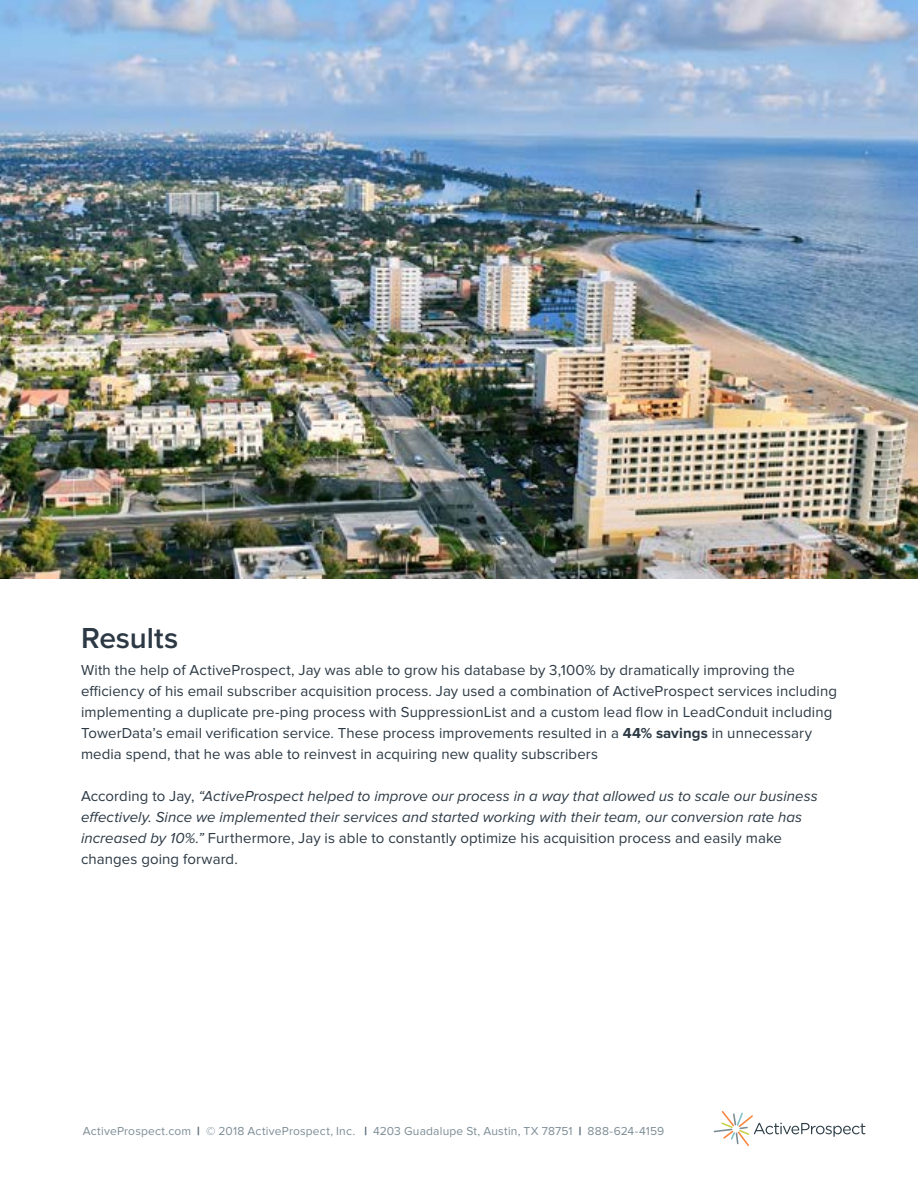
<style>
.page{position:relative;width:918px;height:1188px;background:#fff}
.page>*{position:absolute;margin:0;border:0;box-sizing:border-box;transform-origin:0 0}
.t1{font:600 30px "Proxima Nova";letter-spacing:-.005em;color:#2c3944}
.t2{font:15px/21px "Proxima Nova";letter-spacing:.005em;color:#2c3944}
.t3{font:italic 15px/21px "Proxima Nova";letter-spacing:.005em;color:#2c3944}
.t4{font:12px "Proxima Nova";letter-spacing:.015em;color:#7d8d96}
.s1{font-weight:700}
.s2{font-style:normal}
.s3{font-family:"Proxima Nova Extrabld";color:#556874}
</style>
<div class="page">
<svg style="left:714px;top:1111px;width:151px;height:35px"></svg>
<img style="left:0;top:0;width:918px;height:579px">
<h1 class="t1" style="left:81px;top:624px;width:99px">Results</h1>
<p class="t2" style="left:81px;top:660px;width:758px">With the help of ActiveProspect, Jay was able to grow his database by 3,100% by dramatically improving the efficiency of his email subscriber acquisition process. Jay used a combination of ActiveProspect services including implementing a duplicate pre-ping process with SuppressionList and a custom lead flow in LeadConduit including TowerData’s email verification service. These process improvements resulted in a <span class="s1">44% savings</span> in unnecessary media spend, that he was able to reinvest in acquiring new quality subscribers</p>
<p class="t3" style="left:81px;top:786px;width:738px"><span class="s2">According to Jay,</span> “ActiveProspect helped to improve our process in a way that allowed us to scale our business effectively. Since we implemented their services and started working with their team, our conversion rate has increased by 10%.” <span class="s2">Furthermore, Jay is able to constantly optimize his acquisition process and easily make changes going forward.</span></p>
<p class="t4" style="left:83px;top:1124px;width:583px">ActiveProspect.com <span class="s3">|</span> © 2018 ActiveProspect, Inc. <span class="s3">|</span> 4203 Guadalupe St, Austin, TX 78751 <span class="s3">|</span> 888-624-4159</p>
</div>
